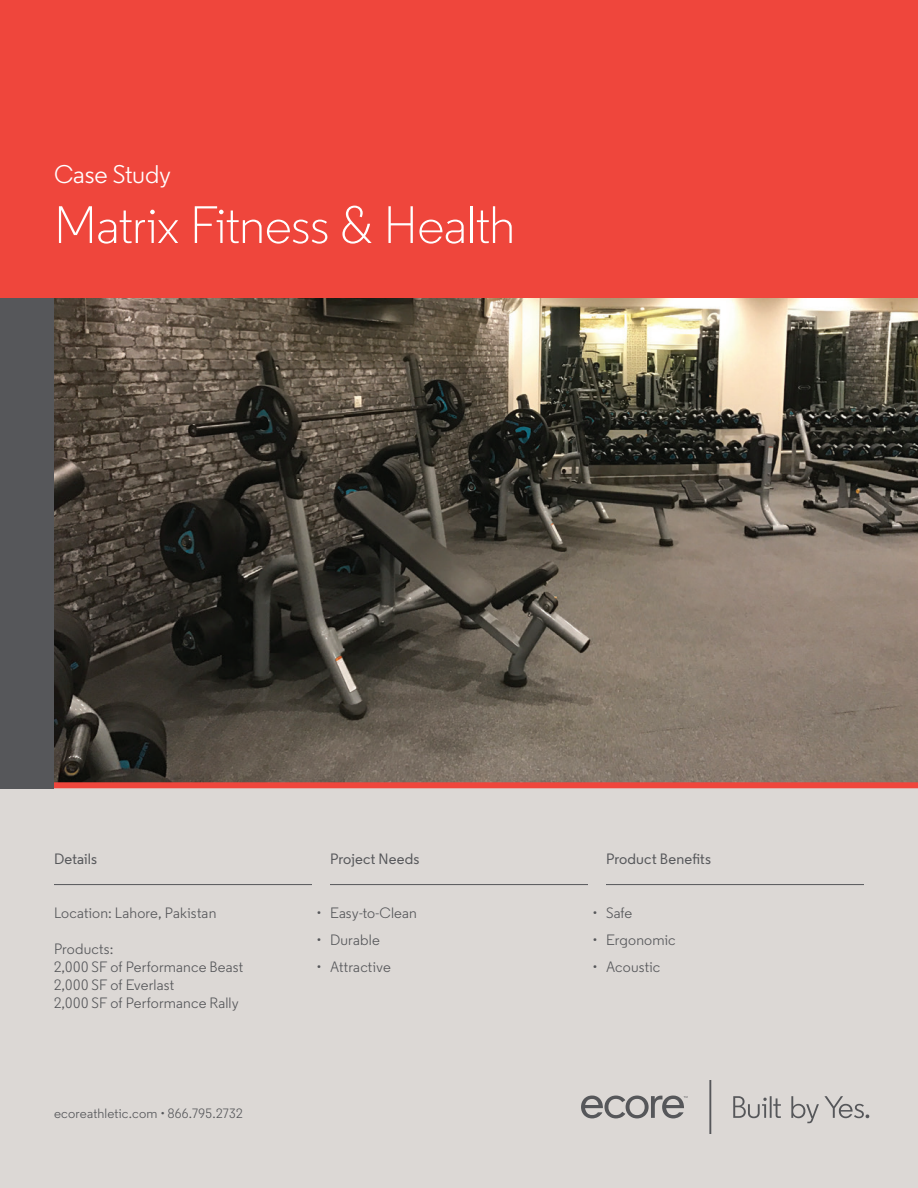
<style>
.page{position:relative;width:918px;height:1188px;background:#dcd8d5}
.page>*{position:absolute;margin:0;border:0;box-sizing:border-box;transform-origin:0 0}
.Title_Project{font:300 52.5px "Regular";letter-spacing:-.01em;color:#fff}
.Case_Study{font:25.5px "Regular";letter-spacing:-.005em;color:#fff}
.Details_Copy{font:15px/18px "Regular";letter-spacing:.01em;color:#56575a}
.Subheads{font:500 15px "Regular";letter-spacing:.01em;color:#56575a}
.Contact_info{font:13.5px "Regular";letter-spacing:.01em;color:#56575a}
</style>
<div class="page">
<img style="left:54px;top:297px;width:864px;height:485px">
<hr style="left:54px;top:884px;width:258px;height:1px;background:#56575a">
<hr style="left:330px;top:884px;width:258px;height:1px;background:#56575a">
<hr style="left:606px;top:884px;width:258px;height:1px;background:#56575a">
<div style="left:0;top:782px;width:918px;height:6px;background:#ef463c"></div>
<div style="left:0;top:297px;width:54px;height:491px;background:#56575a"></div>
<div style="left:0;top:0;width:918px;height:297px;background:#ef463c"></div>
<svg style="left:733px;top:1096px;width:48px;height:22px"></svg>
<svg style="left:791px;top:1096px;width:78px;height:27px"></svg>
<svg style="left:581px;top:1096px;width:106px;height:22px"></svg>
<svg style="left:709px;top:1080px;width:2px;height:54px"></svg>
<p class="Case_Study" style="left:54px;top:158px;width:119px">Case Study</p>
<p class="Title_Project" style="left:54px;top:193px;width:463px">Matrix Fitness &amp; Health</p>
<p class="Subheads" style="left:54px;top:850px;width:45px">Details</p>
<p class="Subheads" style="left:330px;top:850px;width:91px">Project Needs</p>
<p class="Subheads" style="left:606px;top:850px;width:107px">Product Benefits</p>
<p class="Details_Copy" style="left:54px;top:904px;width:164px">Location: Lahore, Pakistan</p>
<p class="Details_Copy" style="left:54px;top:940px;width:191px">Products:<br>2,000 SF of Performance Beast</p>
<p class="Details_Copy" style="left:54px;top:976px;width:122px">2,000 SF of Everlast</p>
<p class="Details_Copy" style="left:54px;top:994px;width:186px">2,000 SF of Performance Rally</p>
<p class="Contact_info" style="left:54px;top:1105px;width:190px">ecoreathletic.com • 866.795.2732</p>
<p class="Details_Copy" style="left:316px;top:903px;width:102px">• Easy-to-Clean</p>
<p class="Details_Copy" style="left:316px;top:930px;width:65px">• Durable</p>
<p class="Details_Copy" style="left:316px;top:957px;width:76px">• Attractive</p>
<p class="Details_Copy" style="left:592px;top:903px;width:41px">• Safe</p>
<p class="Details_Copy" style="left:592px;top:930px;width:85px">• Ergonomic</p>
<p class="Details_Copy" style="left:592px;top:957px;width:69px">• Acoustic</p>
</div>
